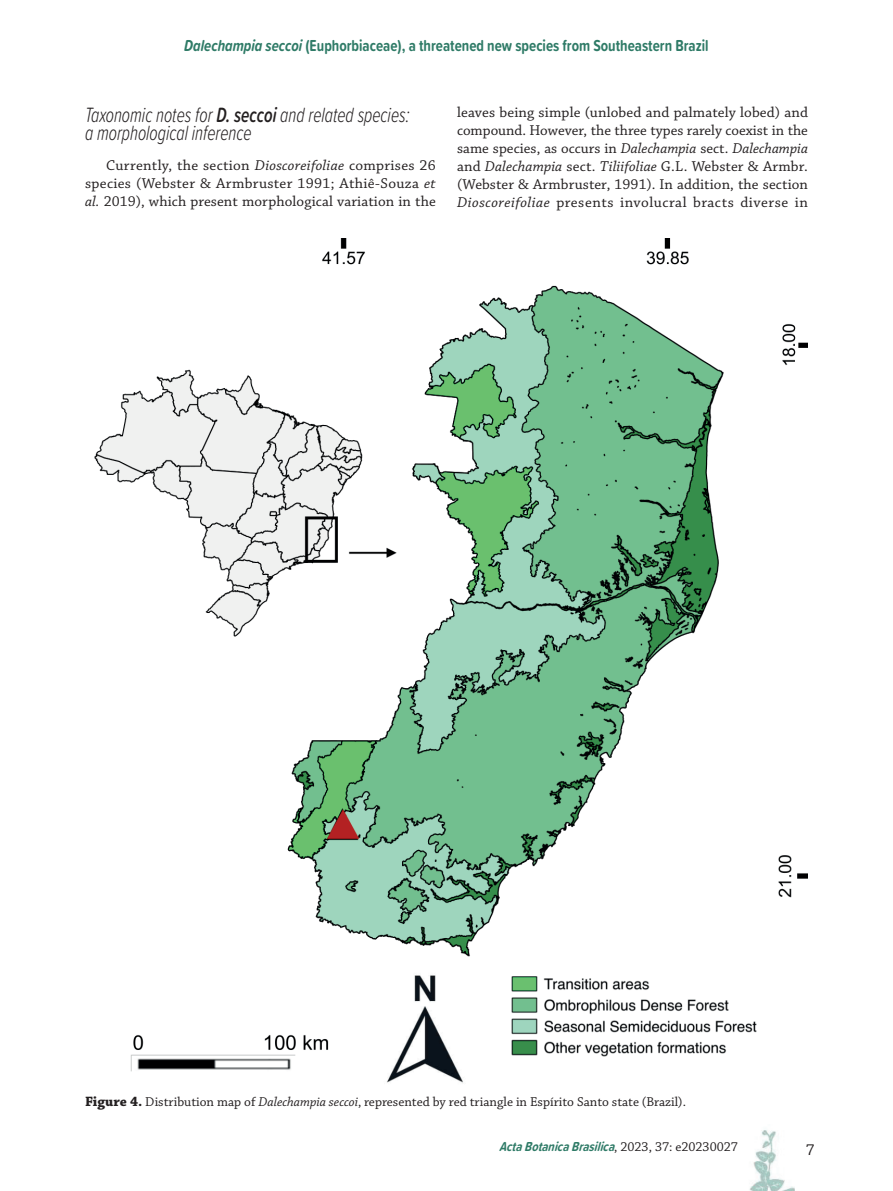
<style>
.page{position:relative;width:893px;height:1191px;background:#fff}
.page>*{position:absolute;margin:0;border:0;box-sizing:border-box;transform-origin:0 0}
.t1{font:italic 300 21.45px/17.9px "Proxima Soft Cond";color:#231f20;scale:.82 1}
.t2{font:700 16.5px "Proxima Soft Cond";color:#2f7b67;scale:.91 1}
.t3{font:16.5px "Chaparral Pro";color:#231f20}
.t4{font:15px/18px "Chaparral Pro";letter-spacing:.01em;color:#231f20;text-align:justify}
.t5{font:13.5px "Chaparral Pro";color:#231f20}
.t6{font:italic 700 13.5px "Proxima Soft Cond";color:#2f7b67;scale:.95 1}
.s1{font-style:italic}
.s2{font-weight:600}
.s3{font-weight:700;font-size:14.25px}
.s4{font-family:"Chaparral Pro";font-weight:400;font-style:normal;color:#231f20}
</style>
<div class="page">
<img style="left:749px;top:1130px;width:45px;height:61px">
<img style="left:94px;top:238px;width:714px;height:845px">
<p class="t2" style="left:184px;top:33px;width:578px"><span class="s1">Dalechampia seccoi</span> (Euphorbiaceae), a threatened new species from Southeastern Brazil</p>
<h1 class="t1" style="left:85px;top:105px;width:397px">Taxonomic notes for <span class="s2">D. seccoi</span> and related species: a morphological inference</h1>
<p class="t4" style="left:85px;top:157px;width:352px;text-indent:21px">Currently, the section <span class="s1">Dioscoreifoliae</span> comprises 26 species (Webster &amp; Armbruster 1991; Athiê-Souza <span class="s1">et al.</span> 2019), which present morphological variation in the</p>
<p class="t4" style="left:457px;top:104px;width:352px">leaves being simple (unlobed and palmately lobed) and compound. However, the three types rarely coexist in the same species, as occurs in <span class="s1">Dalechampia</span> sect. <span class="s1">Dalechampia </span>and <span class="s1">Dalechampia</span> sect. <span class="s1">Tiliifoliae</span> G.L. Webster &amp; Armbr. (Webster &amp; Armbruster, 1991). In addition, the section <span class="s1">Dioscoreifoliae</span> presents involucral bracts diverse in</p>
<p class="t5" style="left:85px;top:1094px;width:602px"><span class="s3">Figure 4.</span> Distribution map of <span class="s1">Dalechampia seccoi</span>, represented by red triangle in Espírito Santo state (Brazil).</p>
<p class="t6" style="left:499px;top:1136px;width:253px">ActaBotanicaBrasilica<span class="s4">, 2 0 2 3 , 3 7 : e 2 0 2 3 0 0 2 7</span></p>
<p class="t3" style="left:806px;top:1141px;width:10px">7</p>
</div>
